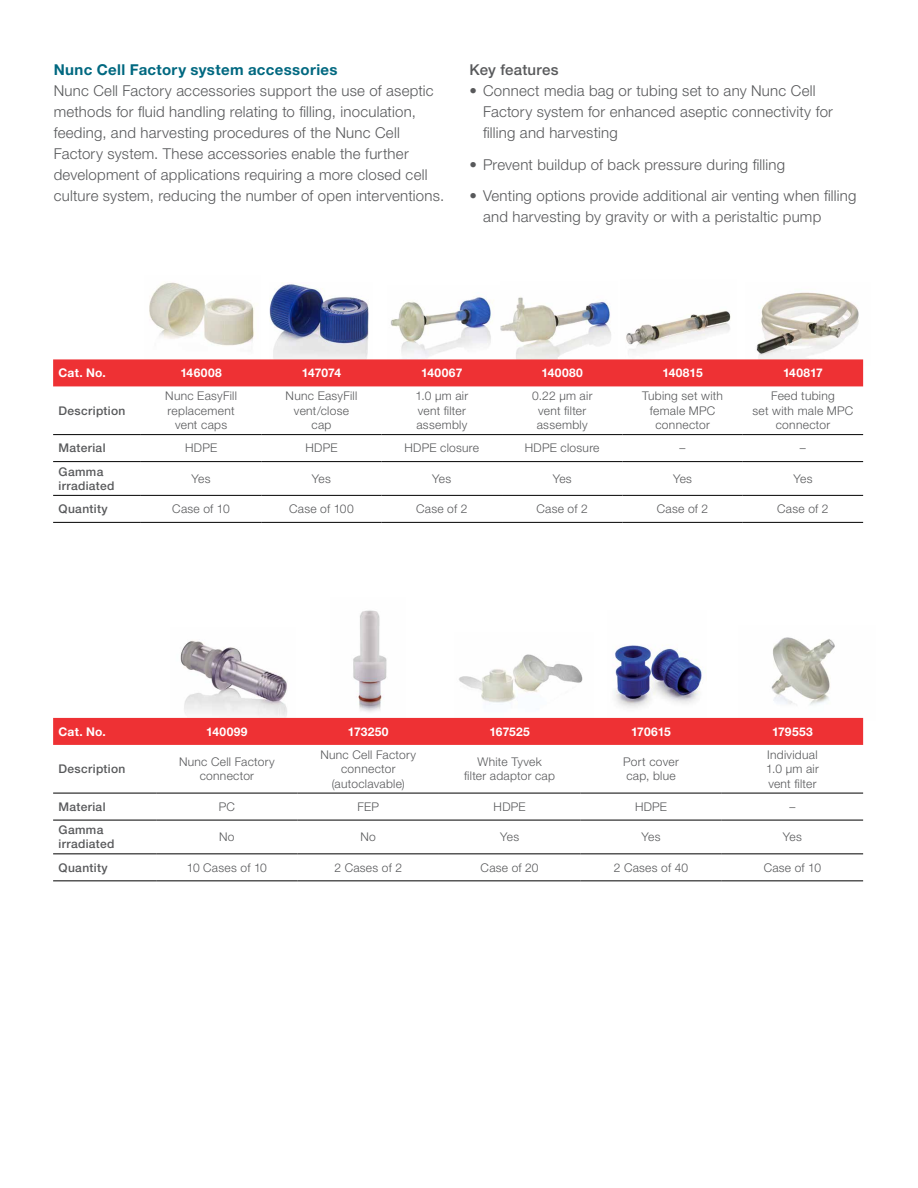
<style>
.page{position:relative;width:918px;height:1188px;background:#fff}
.page>*{position:absolute;margin:0;border:0;box-sizing:border-box;transform-origin:0 0}
.t1{font:300 15px/21px "Helvetica Neue LTW1 G";letter-spacing:.015em;color:#58595b}
.t2{font:700 15px "Helvetica Neue LTW1 G";letter-spacing:.025em;color:#006880}
.t3{font:500 15px "Helvetica Neue LTW1 G";letter-spacing:.015em;color:#58595b}
.t4{font:300 12px/14.4px "Helvetica Neue LTW1 G";letter-spacing:.025em;color:#58595b;text-align:center}
.t5{font:500 12px/14.4px "Helvetica Neue LTW1 G";letter-spacing:.03em;color:#58595b}
.t6{font:700 12px "Helvetica Neue LTW1 G";letter-spacing:.02em;color:#fff}
</style>
<div class="page">
<img style="left:739px;top:637px;width:125px;height:83px">
<img style="left:455px;top:654px;width:138px;height:64px">
<img style="left:330px;top:610px;width:76px;height:108px">
<img style="left:171px;top:640px;width:124px;height:78px">
<img style="left:756px;top:292px;width:108px;height:73px">
<img style="left:626px;top:311px;width:105px;height:41px">
<img style="left:500px;top:297px;width:111px;height:62px">
<img style="left:391px;top:296px;width:103px;height:63px">
<img style="left:269px;top:283px;width:100px;height:76px">
<img style="left:149px;top:282px;width:106px;height:64px">
<img style="left:614px;top:645px;width:88px;height:63px">
<div style="left:53px;top:718px;width:810px;height:27px;background:#ee3134"></div>
<hr style="left:53px;top:793px;width:103px;height:1px;background:#000">
<hr style="left:156px;top:793px;width:142px;height:1px;background:#000">
<hr style="left:298px;top:793px;width:141px;height:1px;background:#000">
<hr style="left:439px;top:793px;width:141px;height:1px;background:#000">
<hr style="left:580px;top:793px;width:142px;height:1px;background:#000">
<hr style="left:722px;top:793px;width:141px;height:1px;background:#000">
<hr style="left:53px;top:820px;width:103px;height:1px;background:#000">
<hr style="left:156px;top:820px;width:142px;height:1px;background:#000">
<hr style="left:298px;top:820px;width:141px;height:1px;background:#000">
<hr style="left:439px;top:820px;width:141px;height:1px;background:#000">
<hr style="left:580px;top:820px;width:142px;height:1px;background:#000">
<hr style="left:722px;top:820px;width:141px;height:1px;background:#000">
<hr style="left:53px;top:854px;width:103px;height:1px;background:#000">
<hr style="left:156px;top:854px;width:142px;height:1px;background:#000">
<hr style="left:298px;top:854px;width:141px;height:1px;background:#000">
<hr style="left:439px;top:854px;width:141px;height:1px;background:#000">
<hr style="left:580px;top:854px;width:142px;height:1px;background:#000">
<hr style="left:722px;top:854px;width:141px;height:1px;background:#000">
<hr style="left:53px;top:881px;width:103px;height:1px;background:#000">
<hr style="left:156px;top:881px;width:142px;height:1px;background:#000">
<hr style="left:298px;top:881px;width:141px;height:1px;background:#000">
<hr style="left:439px;top:881px;width:141px;height:1px;background:#000">
<hr style="left:580px;top:881px;width:142px;height:1px;background:#000">
<hr style="left:722px;top:881px;width:141px;height:1px;background:#000">
<div style="left:53px;top:359px;width:810px;height:27px;background:#ee3134"></div>
<hr style="left:53px;top:434px;width:88px;height:1px;background:#000">
<hr style="left:141px;top:434px;width:120px;height:1px;background:#000">
<hr style="left:261px;top:434px;width:121px;height:1px;background:#000">
<hr style="left:382px;top:434px;width:120px;height:1px;background:#000">
<hr style="left:502px;top:434px;width:120px;height:1px;background:#000">
<hr style="left:622px;top:434px;width:121px;height:1px;background:#000">
<hr style="left:743px;top:434px;width:120px;height:1px;background:#000">
<hr style="left:53px;top:461px;width:88px;height:1px;background:#000">
<hr style="left:141px;top:461px;width:120px;height:1px;background:#000">
<hr style="left:261px;top:461px;width:121px;height:1px;background:#000">
<hr style="left:382px;top:461px;width:120px;height:1px;background:#000">
<hr style="left:502px;top:461px;width:120px;height:1px;background:#000">
<hr style="left:622px;top:461px;width:121px;height:1px;background:#000">
<hr style="left:743px;top:461px;width:120px;height:1px;background:#000">
<hr style="left:53px;top:495px;width:88px;height:1px;background:#000">
<hr style="left:141px;top:495px;width:120px;height:1px;background:#000">
<hr style="left:261px;top:495px;width:121px;height:1px;background:#000">
<hr style="left:382px;top:495px;width:120px;height:1px;background:#000">
<hr style="left:502px;top:495px;width:120px;height:1px;background:#000">
<hr style="left:622px;top:495px;width:121px;height:1px;background:#000">
<hr style="left:743px;top:495px;width:120px;height:1px;background:#000">
<hr style="left:53px;top:522px;width:88px;height:1px;background:#000">
<hr style="left:141px;top:522px;width:120px;height:1px;background:#000">
<hr style="left:261px;top:522px;width:121px;height:1px;background:#000">
<hr style="left:382px;top:522px;width:120px;height:1px;background:#000">
<hr style="left:502px;top:522px;width:120px;height:1px;background:#000">
<hr style="left:622px;top:522px;width:121px;height:1px;background:#000">
<hr style="left:743px;top:522px;width:120px;height:1px;background:#000">
<p class="t2" style="left:54px;top:60px;width:285px">Nunc Cell Factory system accessories</p>
<p class="t1" style="left:54px;top:80px;width:392px">Nunc Cell Factory accessories support the use of aseptic methods for fluid handling relating to filling, inoculation, feeding, and harvesting procedures of the Nunc Cell Factory system. These accessories enable the further development of applications requiring a more closed cell culture system, reducing the number of open interventions.</p>
<p class="t3" style="left:470px;top:61px;width:91px">Key features</p>
<p class="t1" style="left:483px;top:80px;width:351px;text-indent:-14px">• Connect media bag or tubing set to any Nunc Cell<br>Factory system for enhanced aseptic connectivity for filling and harvesting</p>
<p class="t1" style="left:470px;top:154px;width:317px">• Prevent buildup of back pressure during filling</p>
<p class="t1" style="left:483px;top:185px;width:375px;text-indent:-14px">• Venting options provide additional air venting when filling and harvesting by gravity or with a peristaltic pump</p>
<p class="t6" style="left:59px;top:366px;width:49px">Cat. No.</p>
<p class="t6" style="left:180px;top:366px;width:43px">146008</p>
<p class="t6" style="left:302px;top:366px;width:41px">147074</p>
<p class="t6" style="left:421px;top:366px;width:43px">140067</p>
<p class="t6" style="left:541px;top:366px;width:43px">140080</p>
<p class="t6" style="left:662px;top:366px;width:42px">140815</p>
<p class="t6" style="left:783px;top:366px;width:41px">140817</p>
<p class="t5" style="left:59px;top:403px;width:68px">Description</p>
<p class="t4" style="left:165px;top:389px;width:73px">Nunc EasyFill replacement vent caps</p>
<p class="t4" style="left:286px;top:389px;width:73px">Nunc EasyFill vent/close cap</p>
<p class="t4" style="left:415px;top:389px;width:54px;text-align:left">1.0 µm air vent filter assembly</p>
<p class="t4" style="left:532px;top:389px;width:62px">0.22 µm air vent filter assembly</p>
<p class="t4" style="left:642px;top:389px;width:82px">Tubing set with female MPC connector</p>
<p class="t4" style="left:753px;top:389px;width:102px">Feed tubing<br>set with male MPC connector</p>
<p class="t5" style="left:59px;top:441px;width:49px">Material</p>
<p class="t4" style="left:185px;top:441px;width:34px">HDPE</p>
<p class="t4" style="left:305px;top:441px;width:34px">HDPE</p>
<p class="t4" style="left:405px;top:441px;width:76px">HDPE closure</p>
<p class="t4" style="left:525px;top:441px;width:76px">HDPE closure</p>
<p class="t4" style="left:680px;top:441px;width:7px">–</p>
<p class="t4" style="left:800px;top:441px;width:7px">–</p>
<p class="t5" style="left:59px;top:464px;width:57px">Gamma irradiated</p>
<p class="t4" style="left:192px;top:471px;width:21px">Yes</p>
<p class="t4" style="left:312px;top:471px;width:21px">Yes</p>
<p class="t4" style="left:432px;top:471px;width:21px">Yes</p>
<p class="t4" style="left:553px;top:471px;width:21px">Yes</p>
<p class="t4" style="left:673px;top:471px;width:21px">Yes</p>
<p class="t4" style="left:793px;top:471px;width:21px">Yes</p>
<p class="t5" style="left:59px;top:502px;width:51px">Quantity</p>
<p class="t4" style="left:172px;top:502px;width:59px">Case of 10</p>
<p class="t4" style="left:289px;top:502px;width:66px">Case of 100</p>
<p class="t4" style="left:416px;top:502px;width:53px">Case of 2</p>
<p class="t4" style="left:537px;top:502px;width:53px">Case of 2</p>
<p class="t4" style="left:657px;top:502px;width:53px">Case of 2</p>
<p class="t4" style="left:777px;top:502px;width:53px">Case of 2</p>
<p class="t6" style="left:59px;top:724px;width:49px">Cat. No.</p>
<p class="t6" style="left:206px;top:724px;width:43px">140099</p>
<p class="t6" style="left:348px;top:724px;width:42px">173250</p>
<p class="t6" style="left:489px;top:724px;width:42px">167525</p>
<p class="t6" style="left:631px;top:724px;width:41px">170615</p>
<p class="t6" style="left:772px;top:724px;width:42px">179553</p>
<p class="t5" style="left:59px;top:762px;width:68px">Description</p>
<p class="t4" style="left:179px;top:755px;width:97px">Nunc Cell Factory connector</p>
<p class="t4" style="left:320px;top:747px;width:97px">Nunc Cell Factory connector (autoclavable)</p>
<p class="t4" style="left:464px;top:755px;width:92px">White Tyvek<br>filter adaptor cap</p>
<p class="t4" style="left:623px;top:755px;width:57px;text-align:left">Port cover cap, blue</p>
<p class="t4" style="left:766px;top:747px;width:54px;text-align:justify">Individual 1.0 µm air vent filter</p>
<p class="t5" style="left:59px;top:799px;width:49px">Material</p>
<p class="t4" style="left:219px;top:799px;width:18px">PC</p>
<p class="t4" style="left:358px;top:799px;width:23px">FEP</p>
<p class="t4" style="left:494px;top:799px;width:34px">HDPE</p>
<p class="t4" style="left:635px;top:799px;width:34px">HDPE</p>
<p class="t4" style="left:789px;top:799px;width:7px">–</p>
<p class="t5" style="left:59px;top:823px;width:57px">Gamma irradiated</p>
<p class="t4" style="left:219px;top:830px;width:17px">No</p>
<p class="t4" style="left:361px;top:830px;width:17px">No</p>
<p class="t4" style="left:500px;top:830px;width:21px">Yes</p>
<p class="t4" style="left:642px;top:830px;width:21px">Yes</p>
<p class="t4" style="left:783px;top:830px;width:21px">Yes</p>
<p class="t5" style="left:59px;top:860px;width:51px">Quantity</p>
<p class="t4" style="left:187px;top:860px;width:82px">10 Cases of 10</p>
<p class="t4" style="left:334px;top:860px;width:69px">2 Cases of 2</p>
<p class="t4" style="left:481px;top:860px;width:60px">Case of 20</p>
<p class="t4" style="left:614px;top:860px;width:76px">2 Cases of 40</p>
<p class="t4" style="left:764px;top:860px;width:59px">Case of 10</p>
</div>
